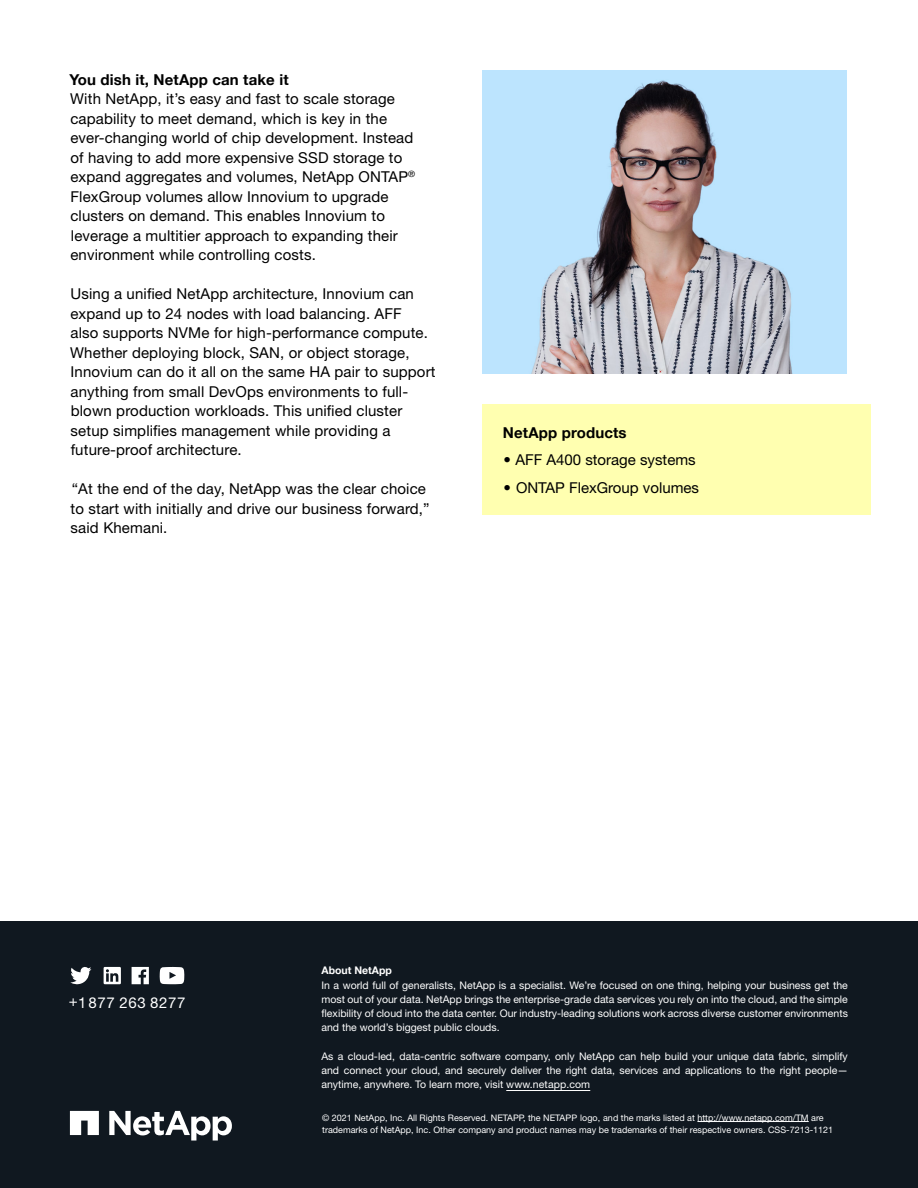
<style>
.page{position:relative;width:918px;height:1188px;background:#fff}
.page>*{position:absolute;margin:0;border:0;box-sizing:border-box;transform-origin:0 0}
.Body_text{font:15px/19.5px "Helvetica Neue LT Std";letter-spacing:.01em;color:#000}
.Body_Headline{font:700 15px "Helvetica Neue";letter-spacing:.01em;color:#000}
.Product_Benefit_Head{font:700 15px "Helvetica Neue";letter-spacing:.01em;color:#000}
.t1{font:15px "Helvetica Neue LT Std";letter-spacing:.04em;color:#fff}
.About_NetApp_Footer{font:10.5px/14.2px "Helvetica Neue LT Std";color:#fff;text-align:justify}
.About_NetApp_Footer-2{font:700 10.5px "Helvetica Neue";color:#fff}
.Copyright{font:9px/12px "Helvetica Neue LT Std";color:#fff}
</style>
<div class="page">
<div style="left:0;top:922px;width:918px;height:266px;background:#101820"></div>
<svg style="left:70px;top:967px;width:21px;height:18px"></svg>
<svg style="left:104px;top:967px;width:17px;height:17px"></svg>
<svg style="left:132px;top:967px;width:17px;height:17px"></svg>
<svg style="left:160px;top:967px;width:24px;height:17px"></svg>
<svg style="left:109px;top:1111px;width:123px;height:30px"></svg>
<svg style="left:70px;top:1111px;width:29px;height:24px"></svg>
<hr style="left:697px;top:1121px;width:112px;height:1px;background:#fff">
<hr style="left:506px;top:1090px;width:84px;height:1px;background:#fff">
<div style="left:482px;top:405px;width:389px;height:110px;background:#ffffb0"></div>
<img style="left:482px;top:70px;width:364px;height:304px">
<p class="Body_Headline" style="left:69px;top:70px;width:221px">You dish it, NetApp can take it</p>
<p class="Body_text" style="left:70px;top:89px;width:346px">With NetApp, it’s easy and fast to scale storage capability to meet demand, which is key in the ever-changing world of chip development. Instead of having to add more expensive SSD storage to expand aggregates and volumes, NetApp ONTAP<sup>® </sup>FlexGroup volumes allow Innovium to upgrade clusters on demand. This enables Innovium to leverage a multitier approach to expanding their environment while controlling costs.</p>
<p class="Body_text" style="left:70px;top:284px;width:367px">Using a unified NetApp architecture, Innovium can expand up to 24 nodes with load balancing. AFF<br>also supports NVMe for high-performance compute.<br>Whether deploying block, SAN, or object storage, Innovium can do it all on the same HA pair to support anything from small DevOps environments to full&shy;blown production workloads. This unified cluster setup simplifies management while providing a future-proof architecture.</p>
<p class="Body_text" style="left:71px;top:479px;width:361px">“At the end of the day, NetApp was the clear choice to start with initially and drive our business forward,” said Khemani.</p>
<p class="Product_Benefit_Head" style="left:503px;top:423px;width:125px">NetApp products</p>
<p class="Body_text" style="left:503px;top:450px;width:194px">• AFF A400 storage systems</p>
<p class="Body_text" style="left:503px;top:477px;width:197px">• ONTAP FlexGroup volumes</p>
<p class="t1" style="left:69px;top:993px;width:118px">+1 877 263 8277</p>
<p class="About_NetApp_Footer-2" style="left:322px;top:964px;width:72px">About NetApp</p>
<p class="About_NetApp_Footer" style="left:322px;top:978px;width:528px">In a world full of generalists, NetApp is a specialist. We’re focused on one thing, helping your business get the most out of your data. NetApp brings the enterprise-grade data services you rely on into the cloud, and the simple flexibility of cloud into the data center. Our industry-leading solutions work across diverse customer environments and the world’s biggest public clouds.</p>
<p class="About_NetApp_Footer" style="left:322px;top:1049px;width:528px">As a cloud-led, data-centric software company, only NetApp can help build your unique data fabric, simplify and connect your cloud, and securely deliver the right data, services and applications to the right people— anytime, anywhere. To learn more, visit www.netapp.com</p>
<p class="Copyright" style="left:322px;top:1111px;width:512px">© 2021 NetApp, Inc. All Rights Reserved. NETAPP, the NETAPP logo, and the marks listed at http://www.netapp.com/TM are trademarks of NetApp, Inc. Other company and product names may be trademarks of their respective owners. CSS-7213-1121</p>
</div>
